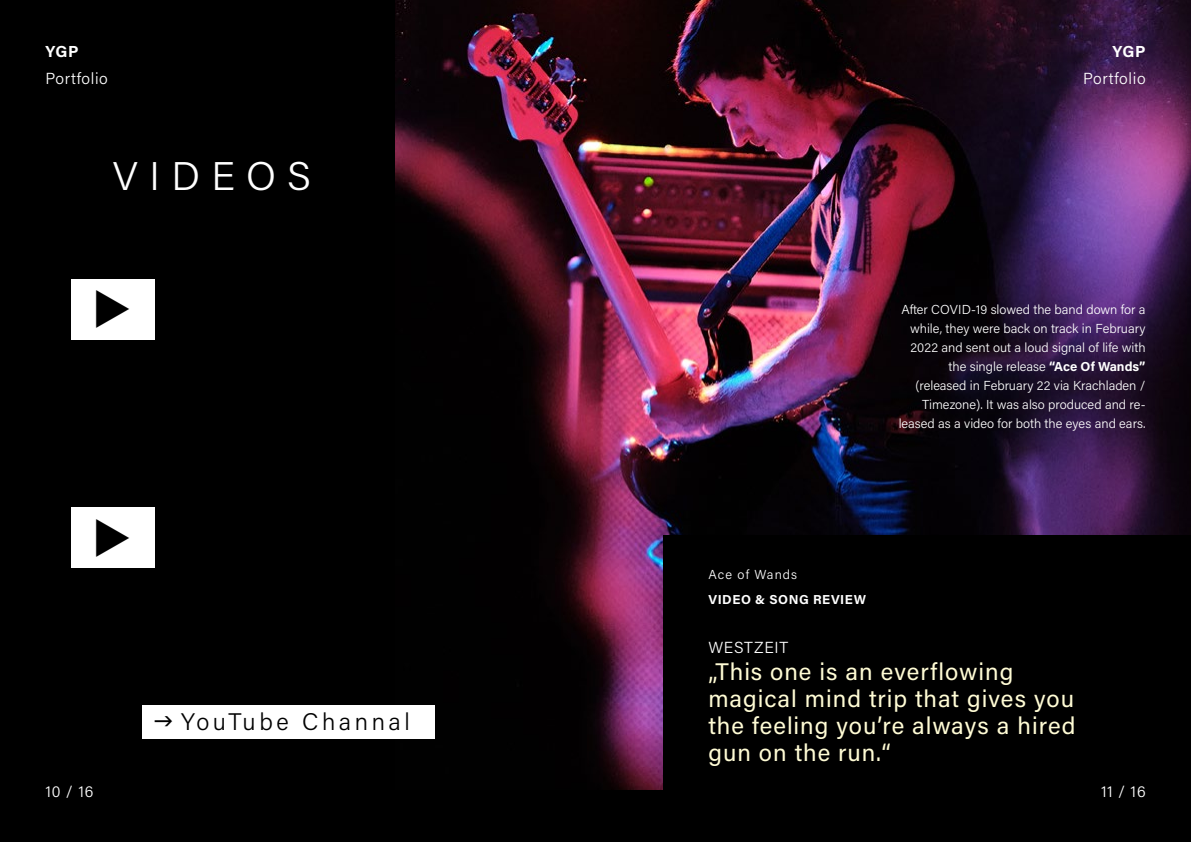
<style>
.page{position:relative;width:1191px;height:842px;background:#fff}
.page>*{position:absolute;margin:0;border:0;box-sizing:border-box;transform-origin:0 0}
.t1{font:300 40px "Acumin Pro";letter-spacing:.28em;color:#fff}
.t2{font:24px/27px "Acumin Pro";letter-spacing:.04em;color:#fffcd5}
.t3{font:300 24px "Acumin Pro";letter-spacing:.15em;color:#000}
.t4{font:300 16px "Acumin Pro";letter-spacing:.04em;color:#fff}
.t5{font:700 16px "Acumin Pro";letter-spacing:.03em;color:#fff}
.t6{font:300 13px/19px "Acumin Pro";color:#fff;text-align:right}
.t7{font:700 13px "Acumin Pro";letter-spacing:.04em;color:#fff}
.t8{font:300 13px "Acumin Pro";letter-spacing:.08em;color:#fff}
.s1{font-weight:700}
</style>
<div class="page">
<div style="left:0;top:0;width:595px;height:842px;background:#000"></div>
<img style="left:395px;top:0;width:796px;height:790px">
<div style="left:663px;top:536px;width:528px;height:306px;background:#000"></div>
<div style="left:71px;top:279px;width:83px;height:60px;background:#fff"></div>
<div style="left:71px;top:508px;width:83px;height:60px;background:#fff"></div>
<div style="left:141px;top:705px;width:293px;height:34px;background:#fff"></div>
<p class="t5" style="left:45px;top:40px;width:35px">YGP</p>
<p class="t4" style="left:45px;top:67px;width:64px">Portfolio</p>
<h1 class="t1" style="left:113px;top:148px;width:200px">VIDEOS</h1>
<h2 class="t3" style="left:181px;top:705px;width:230px">YouTube Channal</h2>
<p class="t5" style="left:1112px;top:40px;width:35px">YGP</p>
<p class="t4" style="left:1083px;top:67px;width:64px">Portfolio</p>
<p class="t6" style="left:898px;top:299px;width:248px">After COVID-19 slowed the band down for a while, they were back on track in February 2022 and sent out a loud signal of life with the single release <span class="s1">“Ace Of Wands” </span>(released in February 22 via Krachladen / Timezone). It was also produced and re&shy;leased as a video for both the eyes and ears.</p>
<p class="t8" style="left:708px;top:565px;width:90px">Ace of Wands</p>
<p class="t7" style="left:708px;top:590px;width:159px">VIDEO &amp; SONG REVIEW</p>
<p class="t4" style="left:708px;top:636px;width:81px">WESTZEIT</p>
<h2 class="t2" style="left:708px;top:657px;width:368px">„This one is an everflowing magical mind trip that gives you the feeling you’re always a hired gun on the run.“</h2>
<p class="t4" style="left:45px;top:780px;width:49px">10 / 16</p>
<p class="t4" style="left:1101px;top:780px;width:46px">11 / 16</p>
</div>
